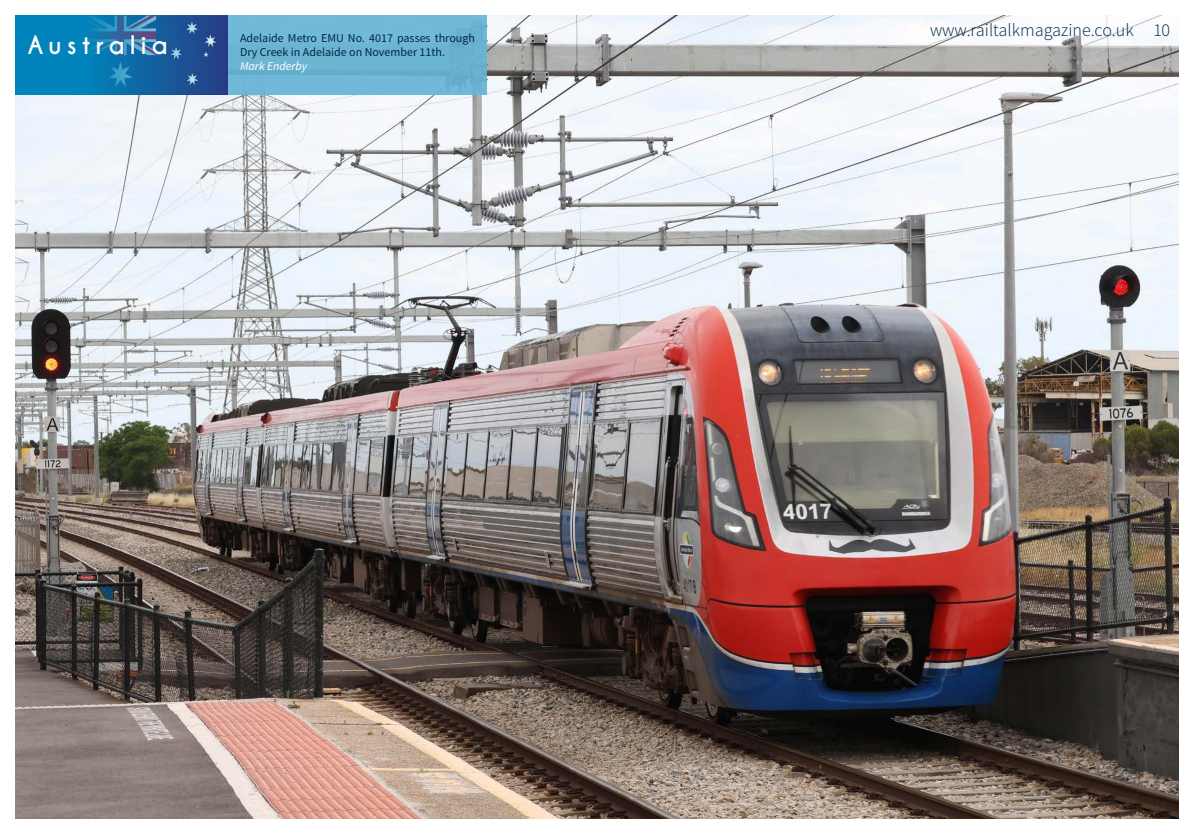
<style>
.page{position:relative;width:1194px;height:834px;background:#fff}
.page>*{position:absolute;margin:0;border:0;box-sizing:border-box;transform-origin:0 0}
.t1{font:700 24px "Caviar Dreams";letter-spacing:.2em;color:#fff}
.t2{font:300 18px "Source Sans Pro";color:#002841}
.t3{font:12px/14.4px "Source Sans Pro";color:#002841}
.t4{font:italic 12px "Source Sans Pro";color:#fff}
</style>
<div class="page">
<img style="left:15px;top:15px;width:1164px;height:804px">
<div style="left:228px;top:15px;width:260px;height:80px;background:#6fb8d7"></div>
<div style="left:15px;top:15px;width:213px;height:80px;background:#0084bb"></div>
<img style="left:91px;top:15px;width:136px;height:80px">
<h1 class="t1" style="left:28px;top:30px;width:142px">Australia</h1>
<p class="t3" style="left:240px;top:31px;width:236px">Adelaide Metro EMU No. 4017 passes through<br>Dry Creek in Adelaide on November 11th.</p>
<p class="t4" style="left:240px;top:59px;width:69px">Mark Enderby</p>
<h2 class="t2" style="left:930px;top:19px;width:242px">www.railtalkmagazine.co.uk 10</h2>
</div>
